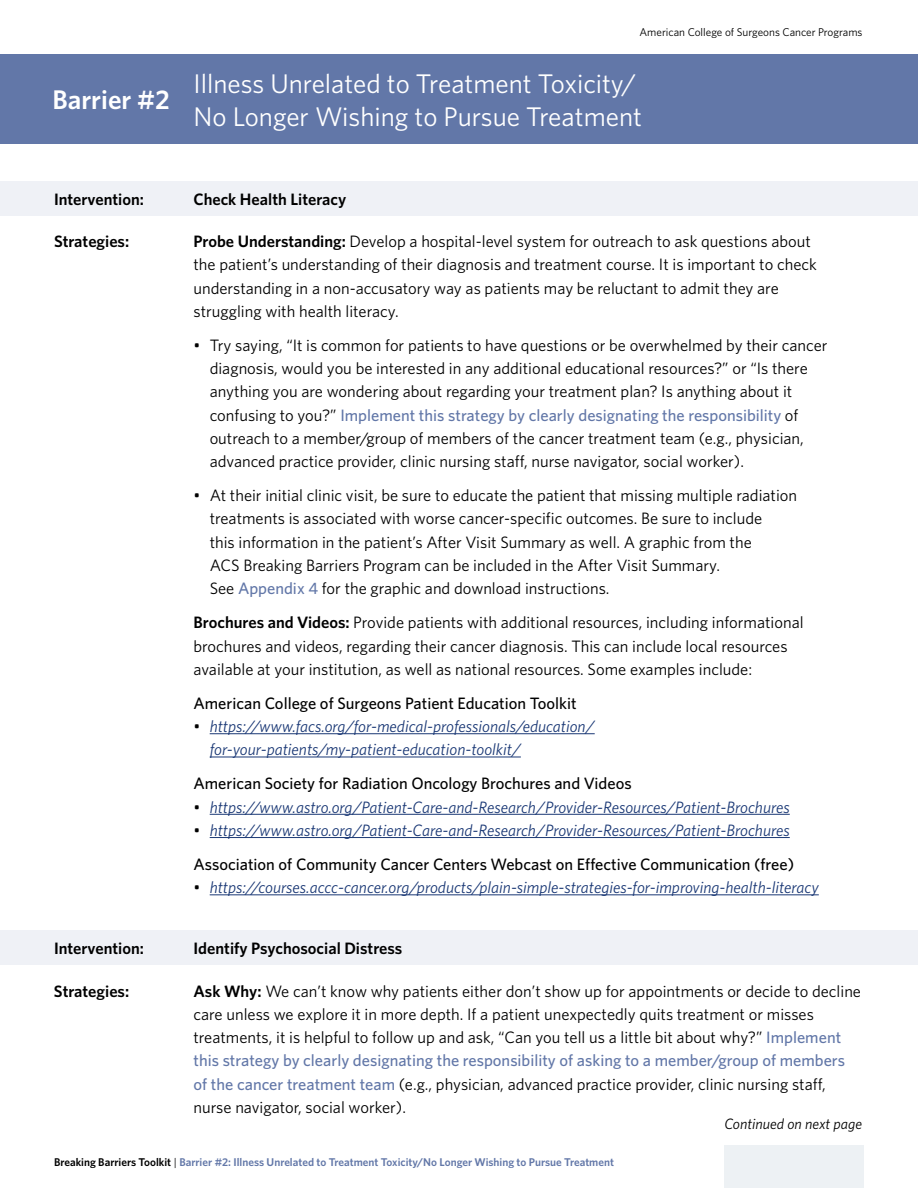
<style>
.page{position:relative;width:918px;height:1188px;background:#fff}
.page>*{position:absolute;margin:0;border:0;box-sizing:border-box;transform-origin:0 0}
.t1{font:27px/32.4px "Whitney";color:#fff}
.t2{font:600 27px "Whitney";color:#fff}
.t3{font:16.5px/23.2px "Whitney";color:#000}
.t4{font:italic 16.5px/23.2px "Whitney";color:#1a3875}
.t5{font:500 16.5px "Whitney";color:#000}
.t6{font:600 16.5px "Whitney";color:#000}
.t7{font:italic 15px "Whitney";color:#000}
.t8{font:600 11.25px "Whitney";color:#6277a8}
.t9{font:11.25px "Whitney";color:#000}
.s1{font-weight:600}
.s2{font-weight:500;color:#6277a8}
.s3{font-style:normal;color:#000}
.s4{font-weight:500;font-style:normal;color:#000}
.s5{color:#000}
.s6{font-weight:400;color:#000}
</style>
<div class="page">
<div style="left:724px;top:1145px;width:140px;height:43px;background:#edf1f4"></div>
<div style="left:0;top:54px;width:918px;height:89px;background:#6277a8"></div>
<hr style="left:210px;top:733px;width:385px;height:1px;background:#1a3875">
<hr style="left:210px;top:757px;width:311px;height:1px;background:#1a3875">
<hr style="left:210px;top:814px;width:580px;height:1px;background:#1a3875">
<hr style="left:210px;top:837px;width:580px;height:1px;background:#1a3875">
<hr style="left:210px;top:894px;width:609px;height:1px;background:#1a3875">
<div style="left:0;top:181px;width:918px;height:35px;background:#eff1f6"></div>
<div style="left:0;top:930px;width:918px;height:35px;background:#eff1f6"></div>
<h1 class="t2" style="left:52px;top:82px;width:119px">Barrier #2</h1>
<p class="t9" style="left:640px;top:25px;width:224px">American College of Surgeons Cancer Programs</p>
<h1 class="t1" style="left:194px;top:67px;width:450px">Illness Unrelated to Treatment Toxicity/<br>No Longer Wishing to Pursue Treatment</h1>
<p class="t6" style="left:54px;top:188px;width:92px">Intervention:</p>
<p class="t6" style="left:194px;top:188px;width:154px">Check Health Literacy</p>
<p class="t6" style="left:54px;top:230px;width:77px">Strategies:</p>
<p class="t3" style="left:194px;top:229px;width:625px"><span class="s1">Probe Understanding:</span> Develop a hospital-level system for outreach to ask questions about the patient’s understanding of their diagnosis and treatment course. It is important to check understanding in a non-accusatory way as patients may be reluctant to admit they are struggling with health literacy.</p>
<p class="t3" style="left:210px;top:333px;width:619px;text-indent:-16px">• Try saying, “It is common for patients to have questions or be overwhelmed by their cancer diagnosis, would you be interested in any additional educational resources?” or “Is there anything you are wondering about regarding your treatment plan? Is anything about it confusing to you?” <span class="s2">Implement this strategy by clearly designating the responsibility</span> of outreach to a member/group of members of the cancer treatment team (e.g., physician, advanced practice provider, clinic nursing staff, nurse navigator, social worker).</p>
<p class="t3" style="left:210px;top:483px;width:589px;text-indent:-16px">• At their initial clinic visit, be sure to educate the patient that missing multiple radiation treatments is associated with worse cancer-specific outcomes. Be sure to include<br>this information in the patient’s After Visit Summary as well. A graphic from the<br>ACS Breaking Barriers Program can be included in the After Visit Summary.<br>See <span class="s2">Appendix 4</span> for the graphic and download instructions.</p>
<p class="t3" style="left:194px;top:611px;width:612px"><span class="s1">Brochures and Videos:</span> Provide patients with additional resources, including informational brochures and videos, regarding their cancer diagnosis. This can include local resources available at your institution, as well as national resources. Some examples include:</p>
<p class="t5" style="left:194px;top:692px;width:385px">American College of Surgeons Patient Education Toolkit</p>
<p class="t4" style="left:210px;top:714px;width:387px;text-indent:-16px"><span class="s3">•</span> https://www.facs.org/for-medical-professionals/education/ for-your-patients/my-patient-education-toolkit/</p>
<p class="t5" style="left:194px;top:773px;width:440px">American Society for Radiation Oncology Brochures and Videos</p>
<p class="t4" style="left:194px;top:795px;width:598px"><span class="s3">•</span> https://www.astro.org/Patient-Care-and-Research/Provider-Resources/Patient-Brochures</p>
<p class="t4" style="left:194px;top:813px;width:602px;line-height:34px"><span class="s3">•</span> https://www.astro.org/Patient-Care-and-Research/Provider-Resources/Patient-Brochures<br><span class="s4">Association of Community Cancer Centers Webcast on Effective Communication (free)</span></p>
<p class="t4" style="left:194px;top:875px;width:627px"><span class="s3">•</span> https://courses.accc-cancer.org/products/plain-simple-strategies-for-improving-health-literacy</p>
<p class="t6" style="left:54px;top:938px;width:92px">Intervention:</p>
<p class="t6" style="left:194px;top:938px;width:210px">Identify Psychosocial Distress</p>
<p class="t6" style="left:54px;top:980px;width:77px">Strategies:</p>
<p class="t3" style="left:194px;top:979px;width:669px"><span class="s1">Ask Why:</span> We can’t know why patients either don’t show up for appointments or decide to decline care unless we explore it in more depth. If a patient unexpectedly quits treatment or misses treatments, it is helpful to follow up and ask, “Can you tell us a little bit about why?” <span class="s2">Implement this strategy by clearly designating the responsibility of asking to a member/group of members of the cancer treatment team</span> (e.g., physician, advanced practice provider, clinic nursing staff, nurse navigator, social worker).</p>
<p class="t7" style="left:724px;top:1114px;width:139px">Continued on next page</p>
<p class="t8" style="left:54px;top:1154px;width:562px"><span class="s5">Breaking Barriers Toolkit</span> <span class="s6">|</span> Barrier #2: Illness Unrelated to Treatment Toxicity/No Longer Wishing to Pursue Treatment</p>
</div>
